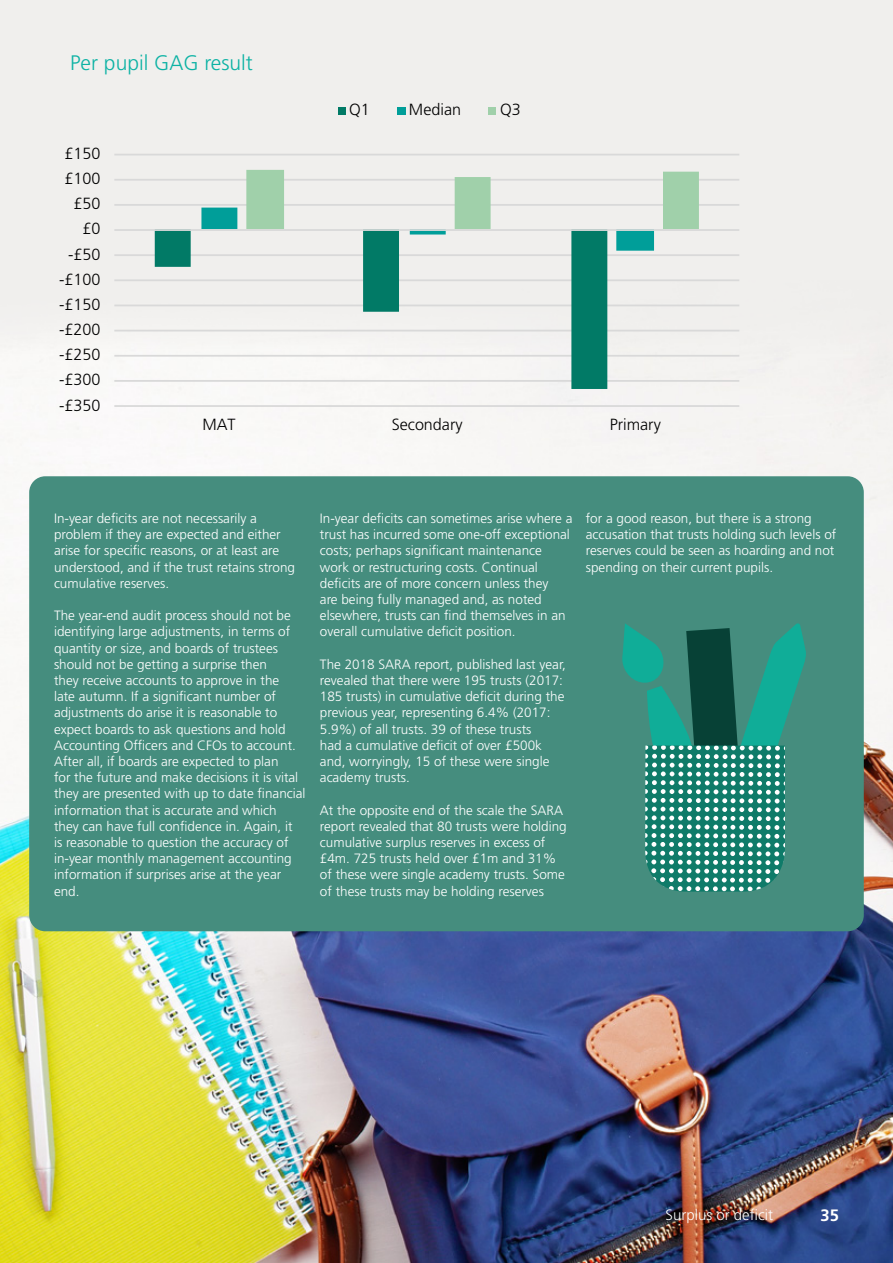
<style>
.page{position:relative;width:893px;height:1263px;background:#f0efed}
.page>*{position:absolute;margin:0;border:0;box-sizing:border-box;transform-origin:0 0}
.t1{font:300 21px "Frutiger LT Std";color:#0cb2a4}
.t2{font:700 16.5px "Frutiger LT Std";color:#fff}
.t3{font:300 16.2px "Frutiger LT Std";color:#000}
.t4{font:300 15px "Frutiger LT Std";color:#fff}
.t5{font:300 13.5px/16.2px "Frutiger LT Std";color:#fff}
</style>
<div class="page">
<img style="left:0;top:274px;width:893px;height:989px">
<div style="left:29px;top:476px;width:835px;height:455px;background:#458d7e;border-radius:16px"></div>
<svg style="left:0;top:685px;width:1px;height:340px"></svg>
<hr style="left:114px;top:405px;width:625px;height:2px;background:#d9d9d9">
<hr style="left:114px;top:380px;width:625px;height:2px;background:#d9d9d9">
<hr style="left:114px;top:355px;width:625px;height:2px;background:#d9d9d9">
<hr style="left:114px;top:330px;width:625px;height:1px;background:#d9d9d9">
<hr style="left:114px;top:305px;width:625px;height:1px;background:#d9d9d9">
<hr style="left:114px;top:279px;width:625px;height:2px;background:#d9d9d9">
<hr style="left:114px;top:254px;width:625px;height:2px;background:#d9d9d9">
<hr style="left:114px;top:204px;width:625px;height:2px;background:#d9d9d9">
<hr style="left:114px;top:179px;width:625px;height:2px;background:#d9d9d9">
<hr style="left:114px;top:154px;width:625px;height:1px;background:#d9d9d9">
<svg style="left:155px;top:231px;width:452px;height:158px"></svg>
<svg style="left:201px;top:170px;width:498px;height:81px"></svg>
<hr style="left:114px;top:229px;width:625px;height:2px;background:#d9d9d9">
<div style="left:338px;top:108px;width:7px;height:7px;background:#017a66"></div>
<div style="left:397px;top:108px;width:9px;height:7px;background:#009e99"></div>
<div style="left:489px;top:108px;width:7px;height:7px;background:#a0d0aa"></div>
<svg style="left:622px;top:623px;width:184px;height:269px"></svg>
<p class="t1" style="left:70px;top:51px;width:184px">Per pupil GAG result</p>
<p class="t3" style="left:65px;top:144px;width:37px">£150</p>
<p class="t3" style="left:65px;top:169px;width:37px">£100</p>
<p class="t3" style="left:74px;top:195px;width:28px">£50</p>
<p class="t3" style="left:83px;top:220px;width:19px">£0</p>
<p class="t3" style="left:68px;top:245px;width:34px">-£50</p>
<p class="t3" style="left:59px;top:270px;width:43px">-£100</p>
<p class="t3" style="left:59px;top:295px;width:43px">-£150</p>
<p class="t3" style="left:59px;top:320px;width:43px">-£200</p>
<p class="t3" style="left:59px;top:345px;width:43px">-£250</p>
<p class="t3" style="left:59px;top:371px;width:43px">-£300</p>
<p class="t3" style="left:59px;top:396px;width:43px">-£350</p>
<p class="t3" style="left:349px;top:100px;width:22px">Q1</p>
<p class="t3" style="left:409px;top:100px;width:54px">Median</p>
<p class="t3" style="left:500px;top:100px;width:22px">Q3</p>
<p class="t3" style="left:202px;top:415px;width:35px">MAT</p>
<p class="t3" style="left:392px;top:415px;width:72px">Secondary</p>
<p class="t3" style="left:610px;top:415px;width:53px">Primary</p>
<p class="t5" style="left:54px;top:510px;width:243px">In-year deficits are not necessarily a problem if they are expected and either arise for specific reasons, or at least are understood, and if the trust retains strong cumulative reserves.</p>
<p class="t5" style="left:54px;top:608px;width:253px">The year-end audit process should not be identifying large adjustments, in terms of quantity or size, and boards of trustees should not be getting a surprise then<br>they receive accounts to approve in the<br>late autumn. If a significant number of adjustments do arise it is reasonable to expect boards to ask questions and hold Accounting Officers and CFOs to account.<br>After all, if boards are expected to plan<br>for the future and make decisions it is vital they are presented with up to date financial information that is accurate and which<br>they can have full confidence in. Again, it<br>is reasonable to question the accuracy of in-year monthly management accounting information if surprises arise at the year end.</p>
<p class="t5" style="left:320px;top:510px;width:254px">In-year deficits can sometimes arise where a trust has incurred some one-off exceptional costs; perhaps significant maintenance work or restructuring costs. Continual deficits are of more concern unless they<br>are being fully managed and, as noted elsewhere, trusts can find themselves in an overall cumulative deficit position.</p>
<p class="t5" style="left:320px;top:656px;width:248px">The 2018 SARA report, published last year, revealed that there were 195 trusts (2017:<br>185 trusts) in cumulative deficit during the previous year, representing 6.4% (2017:<br>5.9%) of all trusts. 39 of these trusts<br>had a cumulative deficit of over £500k and, worryingly, 15 of these were single academy trusts.</p>
<p class="t5" style="left:320px;top:802px;width:248px">At the opposite end of the scale the SARA report revealed that 80 trusts were holding cumulative surplus reserves in excess of £4m. 725 trusts held over £1m and 31% of these were single academy trusts. Some of these trusts may be holding reserves</p>
<p class="t5" style="left:586px;top:510px;width:252px">for a good reason, but there is a strong accusation that trusts holding such levels of reserves could be seen as hoarding and not spending on their current pupils.</p>
<p class="t4" style="left:665px;top:1207px;width:109px">Surplus or deficit</p>
<p class="t2" style="left:821px;top:1206px;width:20px">35</p>
</div>
